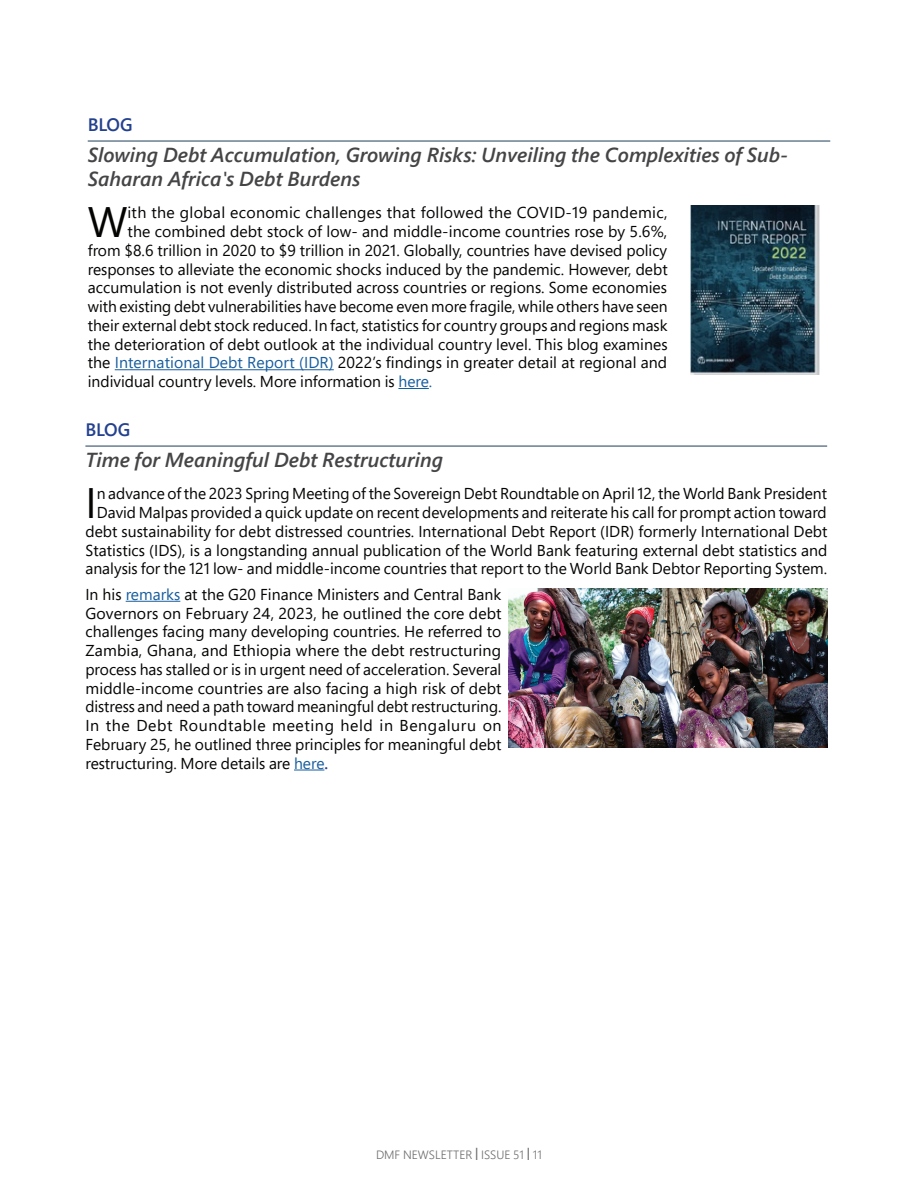
<style>
.page{position:relative;width:918px;height:1188px;background:#fff}
.page>*{position:absolute;margin:0;border:0;box-sizing:border-box;transform-origin:0 0}
.t1{font:42.6px "Segoe Pro";color:#040503}
.t2{font:italic 600 20.25px/24px "Segoe Pro";color:#454446}
.t3{font:600 18px "Segoe Pro";color:#24418f}
.t4{font:15.75px/18.8px "Segoe Pro";color:#040503;text-align:right}
.t5{font:300 12px "Segoe Pro";color:#6d6b6c}
.s1{color:#175d9e}
.s2{font-weight:600;color:#24418f}
.s3{font-weight:600}
</style>
<div class="page">
<hr style="left:85px;top:446px;width:742px;height:1px;background:#37536b">
<hr style="left:126px;top:601px;width:54px;height:1px;background:#175d9e">
<hr style="left:294px;top:770px;width:30px;height:1px;background:#175d9e">
<img style="left:508px;top:589px;width:320px;height:159px">
<hr style="left:88px;top:140px;width:742px;height:2px;background:#37536b">
<img style="left:691px;top:206px;width:128px;height:169px">
<hr style="left:115px;top:369px;width:219px;height:1px;background:#175d9e">
<hr style="left:398px;top:388px;width:31px;height:1px;background:#175d9e">
<p class="t3" style="left:88px;top:113px;width:46px">BLOG</p>
<p class="t2" style="left:88px;top:143px;width:702px">Slowing Debt Accumulation, Growing Risks: Unveiling the Complexities of Sub-<br>Saharan Africa's Debt Burdens</p>
<h1 class="t1" style="left:88px;top:193px;width:41px">W</h1>
<p class="t4" style="left:127px;top:203px;width:542px">ith the global economic challenges that followed the COVID-19 pandemic,</p>
<p class="t4" style="left:127px;top:222px;width:541px">the combined debt stock of low- and middle-income countries rose by 5.6%,</p>
<p class="t4" style="left:88px;top:241px;width:581px">from $8.6 trillion in 2020 to $9 trillion in 2021. Globally, countries have devised policy</p>
<p class="t4" style="left:88px;top:259px;width:581px">responses to alleviate the economic shocks induced by the pandemic. However, debt</p>
<p class="t4" style="left:88px;top:278px;width:581px">accumulation is not evenly distributed across countries or regions. Some economies</p>
<p class="t4" style="left:88px;top:297px;width:581px">with existing debt vulnerabilities have become even more fragile, while others have seen</p>
<p class="t4" style="left:88px;top:316px;width:581px">their external debt stock reduced. In fact, statistics for country groups and regions mask</p>
<p class="t4" style="left:88px;top:334px;width:581px">the deterioration of debt outlook at the individual country level. This blog examines</p>
<p class="t4" style="left:88px;top:353px;width:581px">the <span class="s1">International Debt Report (IDR)</span> 2022’s findings in greater detail at regional and</p>
<p class="t4" style="left:88px;top:372px;width:346px">individual country levels. More information is <span class="s1">here.</span></p>
<p class="t3" style="left:85px;top:418px;width:46px">BLOG</p>
<p class="t2" style="left:85px;top:448px;width:359px">Time for Meaningful Debt Restructuring</p>
<h1 class="t1" style="left:85px;top:474px;width:13px">I</h1>
<p class="t4" style="left:85px;top:484px;width:744px">n advance of the 2023 Spring Meeting of the Sovereign Debt Roundtable on April 12, the World Bank President David Malpas provided a quick update on recent developments and reiterate his call for prompt action toward debt sustainability for debt distressed countries. International Debt Report (IDR) formerly International Debt Statistics (IDS), is a longstanding annual publication of the World Bank featuring external debt statistics and analysis for the 121 low- and middle-income countries that report to the World Bank Debtor Reporting System.</p>
<p class="t4" style="left:85px;top:585px;width:418px;text-align:justify">In his <span class="s1">remarks</span> at the G20 Finance Ministers and Central Bank Governors on February 24, 2023, he outlined the core debt challenges facing many developing countries. He referred to Zambia, Ghana, and Ethiopia where the debt restructuring process has stalled or is in urgent need of acceleration. Several middle-income countries are also facing a high risk of debt distress and need a path toward meaningful debt restructuring.<br>In the Debt Roundtable meeting held in Bengaluru on February 25, he outlined three principles for meaningful debt restructuring. More details are <span class="s1">here</span><span class="s2">.</span></p>
<p class="t5" style="left:376px;top:1146px;width:167px">DMF NEWSLETTER <span class="s3">|</span> ISSUE 51 <span class="s3">|</span> 11</p>
</div>
